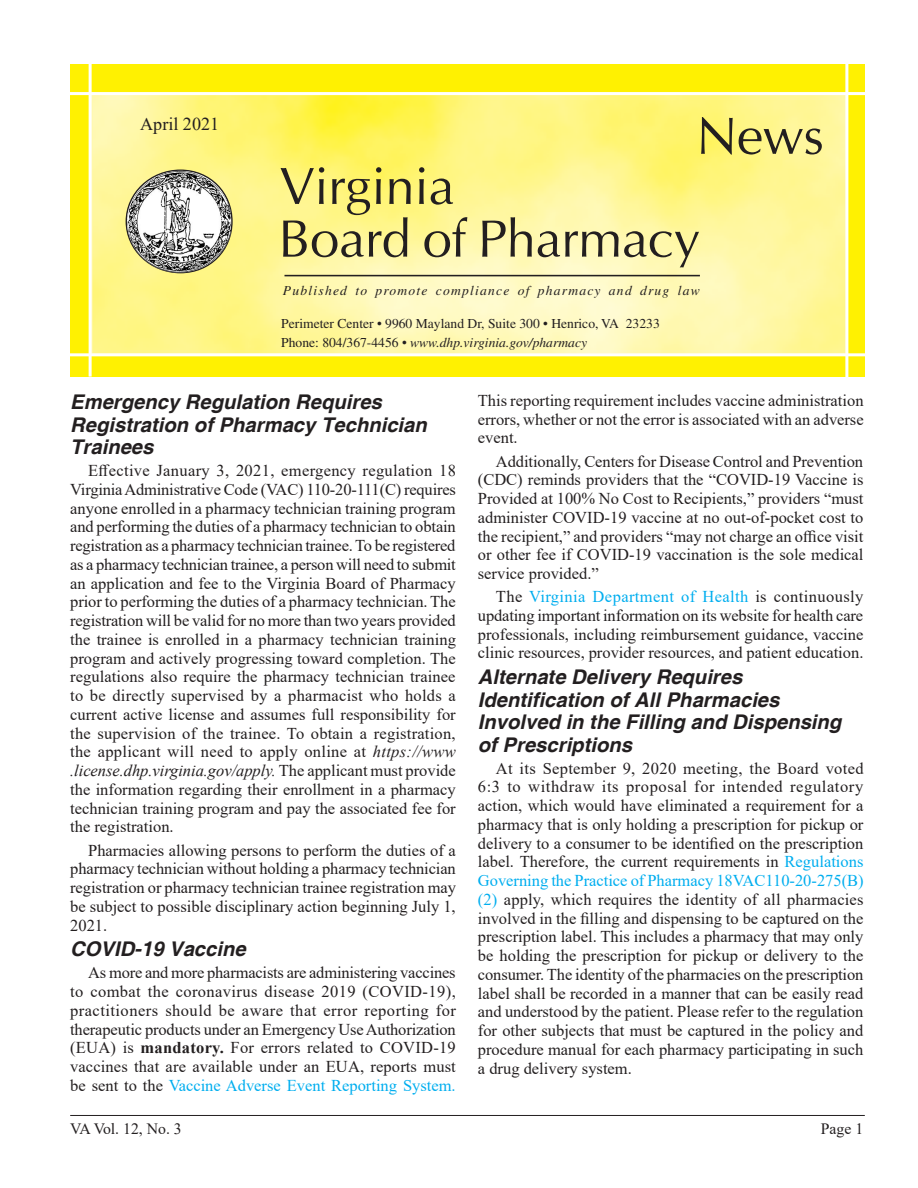
<style>
.page{position:relative;width:918px;height:1188px;background:#fff}
.page>*{position:absolute;margin:0;border:0;box-sizing:border-box;transform-origin:0 0}
.all_dent{font:52.8px "Optima";letter-spacing:-.01em;color:#231f20}
.Headline{font:italic 700 20.25px/22.5px "Helvetica";color:#231f20}
.all_dent-2{font:18.15px "Times New Roman";color:#231f20}
.Body_text{font:16.5px/18.8px "Times New Roman";color:#231f20;text-align:justify}
.volume{font:15.75px "Times New Roman";color:#231f20}
.all_dent-3{font:13.65px "Times";color:#231f20}
.all_dent-4{font:italic 13.65px "Times";color:#231f20}
.all_dent-5{font:italic 13.65px "Times";letter-spacing:.09em;color:#231f20}
.s1{font-style:normal}
.s2{font-style:italic}
.s3{font-weight:700}
.s4{color:#00aeef}
</style>
<div class="page">
<hr style="left:70px;top:1115px;width:795px;height:1px;background:#231f20">
<div style="left:70px;top:64px;width:795px;height:313px;background:#fff101"></div>
<img style="left:92px;top:95px;width:753px;height:258px">
<hr style="left:69px;top:92px;width:801px;height:3px;background:#fff">
<hr style="left:67px;top:353px;width:800px;height:3px;background:#fff">
<hr style="left:89px;top:62px;width:3px;height:315px;background:#fff">
<hr style="left:845px;top:63px;width:3px;height:315px;background:#fff">
<hr style="left:284px;top:275px;width:416px;height:1px;background:#231f20">
<img style="left:123px;top:171px;width:107px;height:104px">
<p class="all_dent-2" style="left:140px;top:111px;width:81px">April 2021</p>
<p class="all_dent" style="left:696px;top:105px;width:129px">News</p>
<p class="all_dent" style="left:279px;top:155px;width:177px">Virginia</p>
<p class="all_dent" style="left:278px;top:208px;width:423px">Board of Pharmacy</p>
<p class="all_dent-5" style="left:283px;top:283px;width:418px">Published to promote compliance of pharmacy and drug law</p>
<p class="all_dent-3" style="left:281px;top:316px;width:380px">Perimeter Center • 9960 Mayland Dr, Suite 300 • Henrico, VA 23233</p>
<p class="all_dent-4" style="left:281px;top:335px;width:307px"><span class="s1">Phone: 804/367-4456 •</span> www.dhp.virginia.gov/pharmacy</p>
<p class="Headline" style="left:70px;top:392px;width:358px">Emergency Regulation Requires<br>Registration of Pharmacy Technician<br>Trainees</p>
<p class="Body_text" style="left:70px;top:461px;width:387px;text-indent:18px">Effective January 3, 2021, emergency regulation 18<br>Virginia Administrative Code (VAC) 110-20-111(C) requires anyone enrolled in a pharmacy technician training program and performing the duties of a pharmacy technician to obtain registration as a pharmacy technician trainee. To be registered as a pharmacy technician trainee, a person will need to submit an application and fee to the Virginia Board of Pharmacy prior to performing the duties of a pharmacy technician. The registration will be valid for no more than two years provided the trainee is enrolled in a pharmacy technician training program and actively progressing toward completion. The regulations also require the pharmacy technician trainee to be directly supervised by a pharmacist who holds a current active license and assumes full responsibility for the supervision of the trainee. To obtain a registration, the applicant will need to apply online at <span class="s2">https://www .license.dhp.virginia.gov/apply.</span> The applicant must provide the information regarding their enrollment in a pharmacy technician training program and pay the associated fee for the registration.</p>
<p class="Body_text" style="left:70px;top:840px;width:387px;text-indent:18px">Pharmacies allowing persons to perform the duties of a pharmacy technician without holding a pharmacy technician registration or pharmacy technician trainee registration may be subject to possible disciplinary action beginning July 1, 2021.</p>
<p class="Headline" style="left:70px;top:939px;width:177px">COVID-19 Vaccine</p>
<p class="Body_text" style="left:70px;top:963px;width:387px;text-indent:18px">As more and more pharmacists are administering vaccines to combat the coronavirus disease 2019 (COVID-19), practitioners should be aware that error reporting for therapeutic products under an Emergency Use Authorization (EUA) is <span class="s3">mandatory.</span> For errors related to COVID-19 vaccines that are available under an EUA, reports must be sent to the <span class="s4">Vaccine Adverse Event Reporting System.</span></p>
<p class="Body_text" style="left:478px;top:391px;width:387px">This reporting requirement includes vaccine administration errors, whether or not the error is associated with an adverse event.</p>
<p class="Body_text" style="left:478px;top:451px;width:387px;text-indent:18px">Additionally, Centers for Disease Control and Prevention (CDC) reminds providers that the “COVID-19 Vaccine is Provided at 100% No Cost to Recipients,” providers “must administer COVID-19 vaccine at no out-of-pocket cost to the recipient,” and providers “may not charge an office visit or other fee if COVID-19 vaccination is the sole medical service provided.”</p>
<p class="Body_text" style="left:478px;top:587px;width:387px;text-indent:18px">The <span class="s4">Virginia Department of Health</span> is continuously updating important information on its website for health care professionals, including reimbursement guidance, vaccine clinic resources, provider resources, and patient education.</p>
<p class="Headline" style="left:478px;top:667px;width:365px">Alternate Delivery Requires<br>Identification of All Pharmacies<br>Involved in the Filling and Dispensing of Prescriptions</p>
<p class="Body_text" style="left:478px;top:758px;width:387px;text-indent:18px">At its September 9, 2020 meeting, the Board voted 6:3 to withdraw its proposal for intended regulatory action, which would have eliminated a requirement for a pharmacy that is only holding a prescription for pickup or delivery to a consumer to be identified on the prescription label. Therefore, the current requirements in <span class="s4">Regulations Governing the Practice of Pharmacy 18VAC110-20-275(B) (2)</span> apply, which requires the identity of all pharmacies involved in the filling and dispensing to be captured on the prescription label. This includes a pharmacy that may only be holding the prescription for pickup or delivery to the consumer. The identity of the pharmacies on the prescription label shall be recorded in a manner that can be easily read and understood by the patient. Please refer to the regulation for other subjects that must be captured in the policy and procedure manual for each pharmacy participating in such a drug delivery system.</p>
<p class="volume" style="left:70px;top:1118px;width:113px">VA Vol. 12, No. 3</p>
<p class="volume" style="left:821px;top:1118px;width:44px">Page 1</p>
</div>
